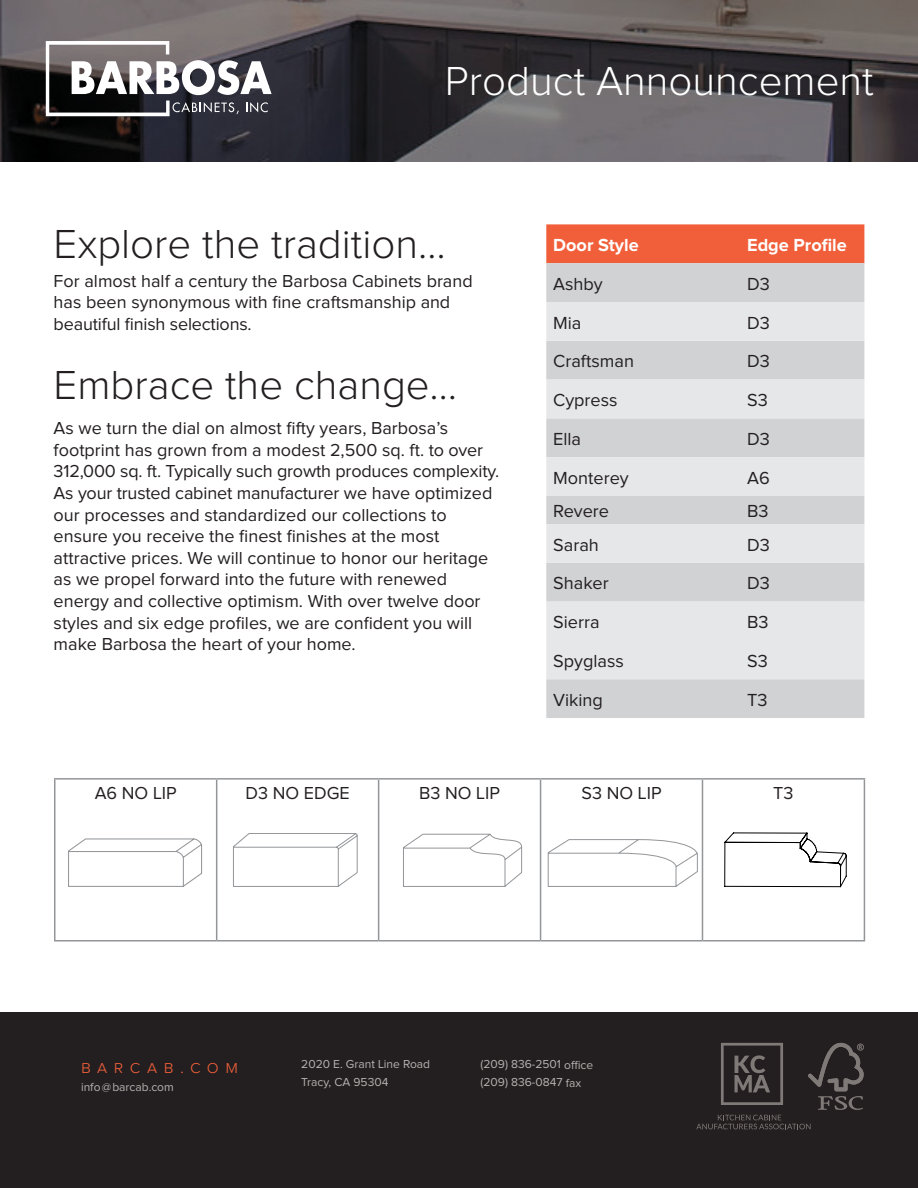
<style>
.page{position:relative;width:918px;height:1188px;background:#fff}
.page>*{position:absolute;margin:0;border:0;box-sizing:border-box;transform-origin:0 0}
.t1{font:300 42px "Proxima Nova";color:#231f20}
.t2{font:300 42px "Proxima Nova";color:#fff}
.t3{font:18.15px "Proxima Nova";color:#231f20}
.t4{font:700 18.15px "Proxima Nova";color:#fff}
.t5{font:18px/21.6px "Proxima Nova";color:#231f20}
.t6{font:300 18px "Proxima Nova S";letter-spacing:.36em;color:#f15f3a}
.t7{font:12px/18px "Proxima Nova";color:#b6b2b1}
</style>
<div class="page">
<svg style="left:0;top:0;width:918px;height:162px;background:#4d494c"></svg>
<div style="left:0;top:1012px;width:918px;height:176px;background:#231f20"></div>
<svg style="left:46px;top:41px;width:226px;height:75px"></svg>
<div style="left:719px;top:1041px;width:66px;height:66px;background:#312d2d"></div>
<svg style="left:696px;top:1043px;width:168px;height:86px"></svg>
<hr style="left:54px;top:778px;width:163px;height:2px;background:#939598">
<hr style="left:54px;top:780px;width:1px;height:160px;background:#939598">
<hr style="left:217px;top:778px;width:162px;height:2px;background:#939598">
<hr style="left:216px;top:780px;width:1px;height:160px;background:#939598">
<hr style="left:379px;top:778px;width:162px;height:2px;background:#939598">
<hr style="left:378px;top:780px;width:1px;height:160px;background:#939598">
<hr style="left:541px;top:778px;width:161px;height:2px;background:#939598">
<hr style="left:540px;top:780px;width:1px;height:160px;background:#939598">
<hr style="left:702px;top:778px;width:163px;height:2px;background:#939598">
<hr style="left:702px;top:780px;width:1px;height:160px;background:#939598">
<hr style="left:864px;top:780px;width:1px;height:160px;background:#939598">
<hr style="left:54px;top:940px;width:163px;height:2px;background:#939598">
<hr style="left:217px;top:940px;width:162px;height:2px;background:#939598">
<hr style="left:379px;top:940px;width:162px;height:2px;background:#939598">
<hr style="left:541px;top:940px;width:161px;height:2px;background:#939598">
<hr style="left:702px;top:940px;width:163px;height:2px;background:#939598">
<div style="left:546px;top:224px;width:318px;height:39px;background:#f15f3a"></div>
<div style="left:546px;top:263px;width:318px;height:455px;background:#d1d2d4"></div>
<svg style="left:546px;top:302px;width:318px;height:377px;background:#dedfe1"></svg>
<svg style="left:68px;top:838px;width:135px;height:49px"></svg>
<svg style="left:403px;top:833px;width:120px;height:54px"></svg>
<svg style="left:233px;top:833px;width:125px;height:54px"></svg>
<svg style="left:547px;top:839px;width:151px;height:48px"></svg>
<svg style="left:724px;top:832px;width:123px;height:55px"></svg>
<h1 class="t2" style="left:445px;top:58px;width:430px">Product Announcement</h1>
<h1 class="t1" style="left:54px;top:220px;width:394px">Explore the tradition…</h1>
<p class="t5" style="left:54px;top:270px;width:421px">For almost half a century the Barbosa Cabinets brand has been synonymous with fine craftsmanship and beautiful finish selections.</p>
<h1 class="t1" style="left:54px;top:362px;width:405px">Embrace the change…</h1>
<p class="t5" style="left:54px;top:418px;width:447px">As we turn the dial on almost fifty years, Barbosa’s footprint has grown from a modest 2,500 sq. ft. to over 312,000 sq. ft. Typically such growth produces complexity.<br>As your trusted cabinet manufacturer we have optimized our processes and standardized our collections to ensure you receive the finest finishes at the most attractive prices. We will continue to honor our heritage as we propel forward into the future with renewed energy and collective optimism. With over twelve door styles and six edge profiles, we are confident you will make Barbosa the heart of your home.</p>
<p class="t4" style="left:553px;top:235px;width:87px">Door Style</p>
<p class="t4" style="left:747px;top:235px;width:101px">Edge Profile</p>
<p class="t3" style="left:553px;top:274px;width:51px">Ashby</p>
<p class="t3" style="left:747px;top:274px;width:24px">D3</p>
<p class="t3" style="left:553px;top:312px;width:30px">Mia</p>
<p class="t3" style="left:747px;top:312px;width:24px">D3</p>
<p class="t3" style="left:553px;top:351px;width:82px">Craftsman</p>
<p class="t3" style="left:747px;top:351px;width:24px">D3</p>
<p class="t3" style="left:553px;top:390px;width:66px">Cypress</p>
<p class="t3" style="left:747px;top:390px;width:22px">S3</p>
<p class="t3" style="left:553px;top:429px;width:30px">Ella</p>
<p class="t3" style="left:747px;top:429px;width:24px">D3</p>
<p class="t3" style="left:553px;top:468px;width:77px">Monterey</p>
<p class="t3" style="left:747px;top:468px;width:24px">A6</p>
<p class="t3" style="left:553px;top:501px;width:57px">Revere</p>
<p class="t3" style="left:747px;top:501px;width:23px">B3</p>
<p class="t3" style="left:553px;top:534px;width:47px">Sarah</p>
<p class="t3" style="left:747px;top:534px;width:24px">D3</p>
<p class="t3" style="left:553px;top:573px;width:57px">Shaker</p>
<p class="t3" style="left:747px;top:573px;width:24px">D3</p>
<p class="t3" style="left:553px;top:612px;width:48px">Sierra</p>
<p class="t3" style="left:747px;top:612px;width:23px">B3</p>
<p class="t3" style="left:553px;top:651px;width:72px">Spyglass</p>
<p class="t3" style="left:747px;top:651px;width:22px">S3</p>
<p class="t3" style="left:553px;top:690px;width:51px">Viking</p>
<p class="t3" style="left:747px;top:690px;width:22px">T3</p>
<p class="t5" style="left:95px;top:783px;width:84px">A6 NO LIP</p>
<p class="t5" style="left:245px;top:783px;width:106px">D3 NO EDGE</p>
<p class="t5" style="left:419px;top:783px;width:82px">B3 NO LIP</p>
<p class="t5" style="left:581px;top:783px;width:82px">S3 NO LIP</p>
<p class="t5" style="left:773px;top:783px;width:22px">T3</p>
<p class="t6" style="left:81px;top:1058px;width:159px">barcab.com</p>
<p class="t7" style="left:81px;top:1079px;width:94px">info@barcab.com</p>
<p class="t7" style="left:301px;top:1055px;width:130px">2020 E. Grant Line Road<br>Tracy, CA 95304</p>
<p class="t7" style="left:481px;top:1055px;width:114px">(209) 836-2501 office (209) 836-0847 fax</p>
</div>
